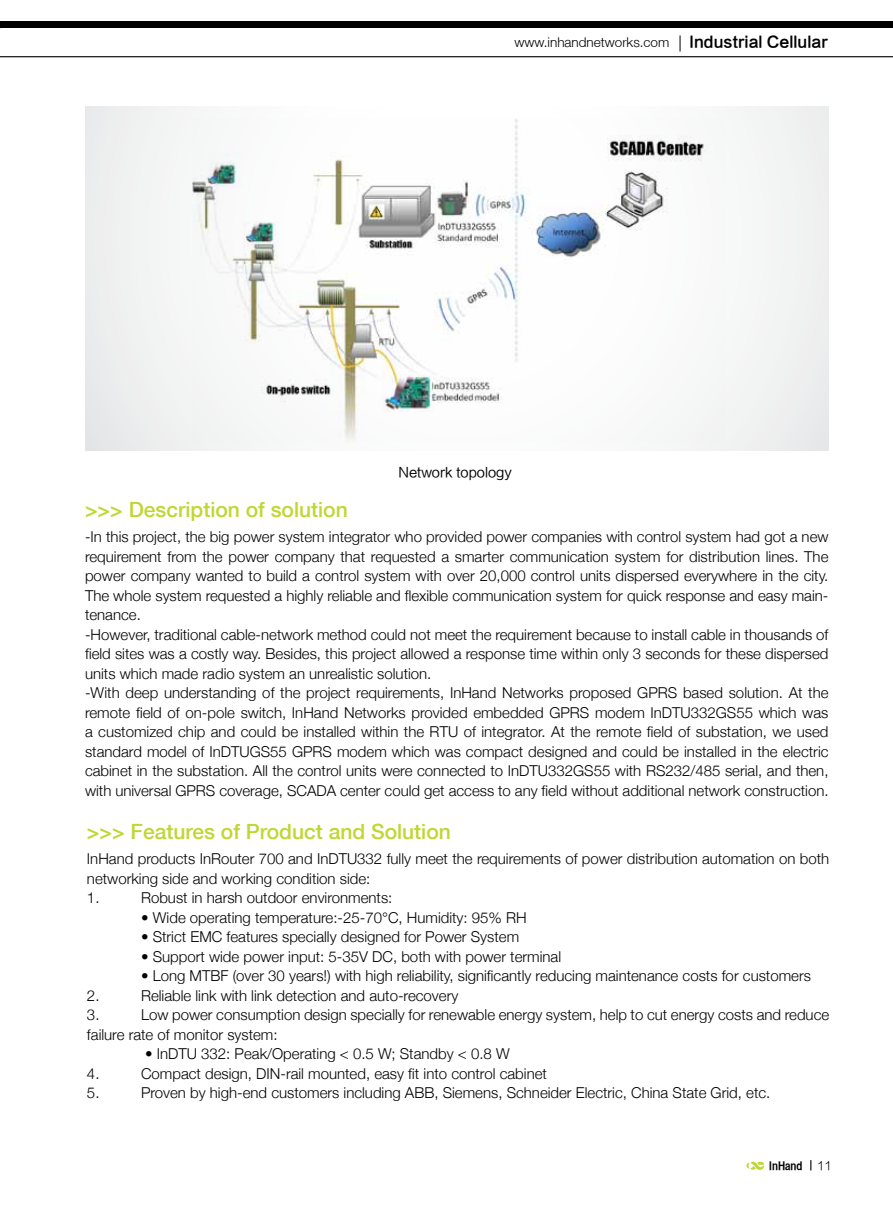
<style>
.page{position:relative;width:893px;height:1212px;background:#fff}
.page>*{position:absolute;margin:0;border:0;box-sizing:border-box;transform-origin:0 0}
.t1{font:500 21px "Helvetica Neue";color:#bfd730}
.t2{font:300 15px/19.5px "Helvetica Neue";color:#000}
.t3{font:15px "FZLTCHJW GB1 0";color:#000}
.t4{font:300 13.5px "Helvetica Neue LT";color:#000}
.t5{font:13.5px "FZLTHK GBK1 0";color:#000}
.t6{font:12px "Helvetica CY Bold";color:#000}
.s1{font-family:"FZLTXHK"}
</style>
<div class="page">
<div style="left:0;top:21px;width:893px;height:7px;background:#000"></div>
<hr style="left:0;top:56px;width:893px;height:1px;background:#000">
<svg style="left:746px;top:1161px;width:18px;height:9px"></svg>
<svg style="left:680px;top:35px;width:1px;height:17px"></svg>
<div style="left:85px;top:106px;width:743px;height:345px;background:#f3f3f4"></div>
<img style="left:193px;top:118px;width:511px;height:318px">
<p class="t4" style="left:515px;top:34px;width:156px">www.inhandnetworks.com</p>
<p class="t3" style="left:689px;top:34px;width:140px">Industrial Cellular</p>
<p class="t5" style="left:398px;top:465px;width:115px">Network topology</p>
<h1 class="t1" style="left:85px;top:497px;width:264px">&gt;&gt;&gt; Description of solution</h1>
<p class="t2" style="left:85px;top:527px;width:745px">-In this project, the big power system integrator who provided power companies with control system had got a new requirement from the power company that requested a smarter communication system for distribution lines. The power company wanted to build a control system with over 20,000 control units dispersed everywhere in the city.<br>The whole system requested a highly reliable and flexible communication system for quick response and easy main&shy;tenance.<br>-However, traditional cable-network method could not meet the requirement because to install cable in thousands of field sites was a costly way. Besides, this project allowed a response time within only 3 seconds for these dispersed units which made radio system an unrealistic solution.<br>-With deep understanding of the project requirements, InHand Networks proposed GPRS based solution. At the remote field of on-pole switch, InHand Networks provided embedded GPRS modem InDTU332GS55 which was a customized chip and could be installed within the RTU of integrator. At the remote field of substation, we used standard model of InDTUGS55 GPRS modem which was compact designed and could be installed in the electric cabinet in the substation. All the control units were connected to InDTU332GS55 with RS232/485 serial, and then, with universal GPRS coverage, SCADA center could get access to any field without additional network construction.</p>
<h1 class="t1" style="left:87px;top:818px;width:365px">&gt;&gt;&gt; Features of Product and Solution</h1>
<p class="t2" style="left:87px;top:849px;width:744px">InHand products InRouter 700 and InDTU332 fully meet the requirements of power distribution automation on both networking side and working condition side:<br>1.</p>
<p class="t2" style="left:141px;top:888px;width:253px">Robust in harsh outdoor environments:</p>
<p class="t2" style="left:141px;top:907px;width:387px">• Wide operating temperature:-25-70°C, Humidity: 95% RH</p>
<p class="t2" style="left:141px;top:927px;width:380px">• Strict EMC features specially designed for Power System</p>
<p class="t2" style="left:141px;top:946px;width:422px">• Support wide power input: 5-35V DC, both with power terminal</p>
<p class="t2" style="left:141px;top:966px;width:671px">• Long MTBF (over 30 years!) with high reliability, significantly reducing maintenance costs for customers</p>
<p class="t2" style="left:87px;top:985px;width:14px">2.</p>
<p class="t2" style="left:141px;top:985px;width:319px">Reliable link with link detection and auto-recovery</p>
<p class="t2" style="left:87px;top:1005px;width:14px">3.</p>
<p class="t2" style="left:87px;top:1005px;width:744px;text-indent:54px">Low power consumption design specially for renewable energy system, help to cut energy costs and reduce failure rate of monitor system:</p>
<p class="t2" style="left:145px;top:1044px;width:366px">• InDTU 332: Peak/Operating &lt; 0.5 W; Standby &lt; 0.8 W</p>
<p class="t2" style="left:87px;top:1063px;width:14px">4.</p>
<p class="t2" style="left:141px;top:1063px;width:407px">Compact design, DIN-rail mounted, easy fit into control cabinet</p>
<p class="t2" style="left:87px;top:1083px;width:14px">5.</p>
<p class="t2" style="left:141px;top:1083px;width:631px">Proven by high-end customers including ABB, Siemens, Schneider Electric, China State Grid, etc.</p>
<p class="t6" style="left:769px;top:1158px;width:64px">InHand <span class="s1">11</span></p>
</div>
